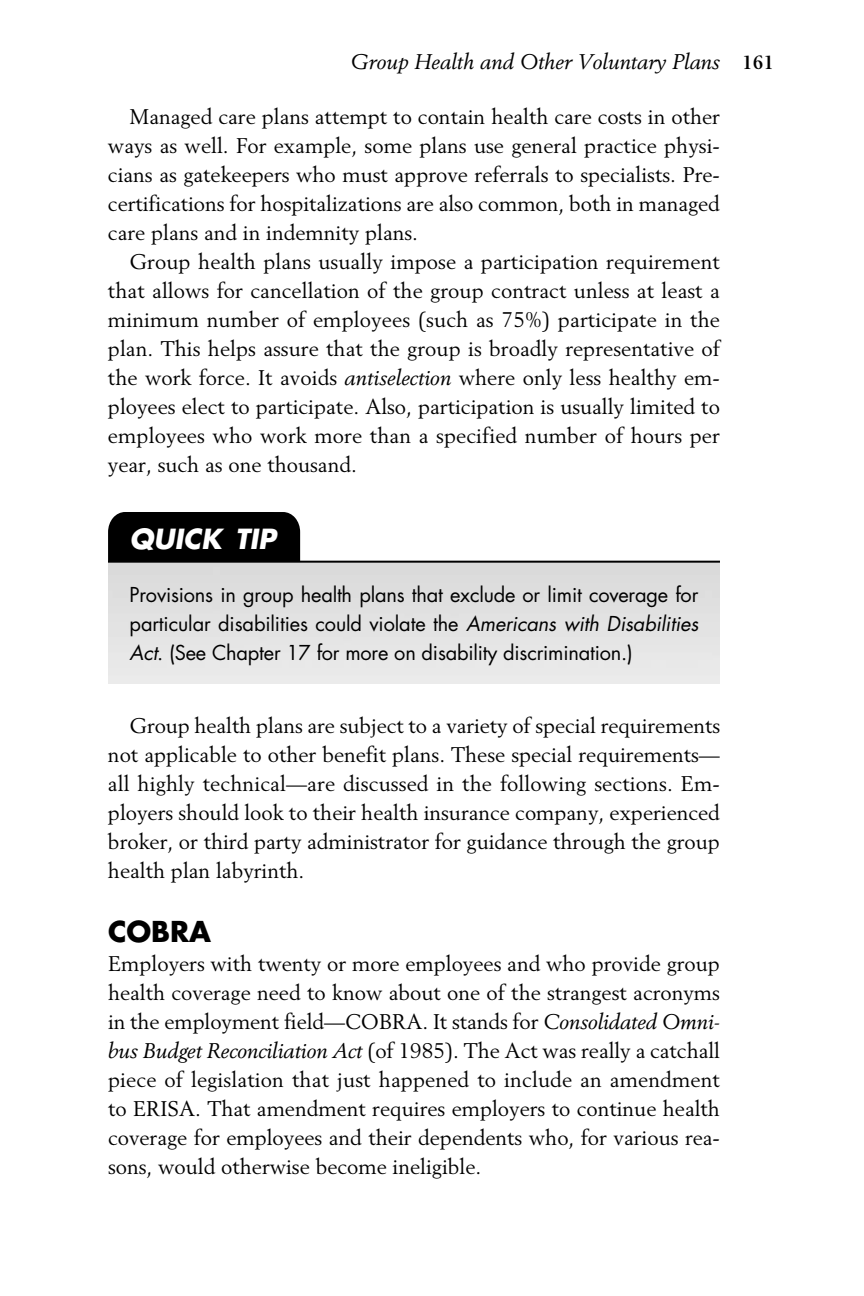
<style>
.page{position:relative;width:864px;height:1296px;background:#fff}
.page>*{position:absolute;margin:0;border:0;box-sizing:border-box;transform-origin:0 0}
.t1{font:700 28px "Futura";color:#000}
.t2{font:italic 700 27px "Futura";color:#fff}
.t3{font:21px/29px "Berling";color:#000;text-align:justify}
.t4{font:italic 21px "Berling";color:#000}
.t5{font:20px/29px "Futura";letter-spacing:-.01em;color:#000;text-align:justify}
.s1{font-weight:700;font-style:normal;font-size:19px}
.s2{font-style:italic}
</style>
<div class="page">
<div style="left:108px;top:512px;width:193px;height:49px;background:#000"></div>
<hr style="left:108px;top:561px;width:612px;height:2px;background:#000">
<p class="t4" style="left:351px;top:53px;width:425px">Group Health and Other Voluntary Plans <span class="s1">161</span></p>
<p class="t3" style="left:108px;top:104px;width:614px;text-indent:22px">Managed care plans attempt to contain health care costs in other ways as well. For example, some plans use general practice physi&shy;cians as gatekeepers who must approve referrals to specialists. Pre&shy;certifications for hospitalizations are also common, both in managed care plans and in indemnity plans.</p>
<p class="t3" style="left:108px;top:249px;width:614px;text-indent:22px">Group health plans usually impose a participation requirement that allows for cancellation of the group contract unless at least a minimum number of employees (such as 75%) participate in the plan. This helps assure that the group is broadly representative of the work force. It avoids <span class="s2">antiselection</span> where only less healthy em&shy;ployees elect to participate. Also, participation is usually limited to employees who work more than a specified number of hours per year, such as one thousand.</p>
<p class="t2" style="left:130px;top:527px;width:148px">QUICK TIP</p>
<p class="t5" style="left:130px;top:582px;width:570px">Provisions in group health plans that exclude or limit coverage for particular disabilities could violate the <span class="s2">Americans with Disabilities Act</span>. (See Chapter 17 for more on disability discrimination.)</p>
<p class="t3" style="left:108px;top:713px;width:614px;text-indent:22px">Group health plans are subject to a variety of special requirements not applicable to other benefit plans. These special requirements— all highly technical—are discussed in the following sections. Em&shy;ployers should look to their health insurance company, experienced broker, or third party administrator for guidance through the group health plan labyrinth.</p>
<h1 class="t1" style="left:108px;top:919px;width:105px">COBRA</h1>
<p class="t3" style="left:108px;top:951px;width:614px">Employers with twenty or more employees and who provide group health coverage need to know about one of the strangest acronyms in the employment field—COBRA. It stands for <span class="s2">Consolidated Omni&shy;bus Budget Reconciliation Act</span> (of 1985). The Act was really a catchall piece of legislation that just happened to include an amendment to ERISA. That amendment requires employers to continue health coverage for employees and their dependents who, for various rea&shy;sons, would otherwise become ineligible.</p>
</div>
